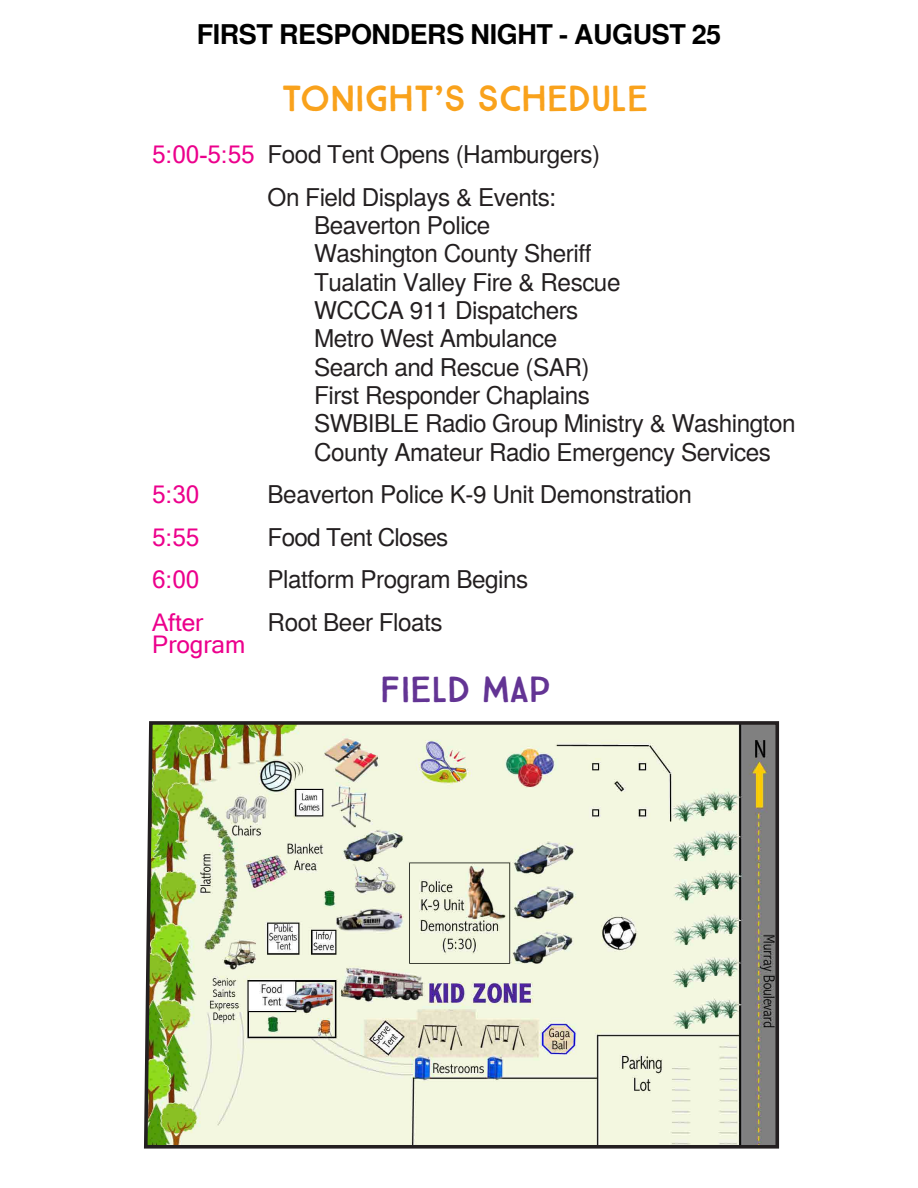
<style>
.page{position:relative;width:918px;height:1188px;background:#fff}
.page>*{position:absolute;margin:0;border:0;box-sizing:border-box;transform-origin:0 0}
.t1{font:36.45px "True North";letter-spacing:-.03em;color:#f9a21c}
.t2{font:36.45px "True North";letter-spacing:-.03em;color:#633494}
.t3{font:700 27px "Te X Gyre Heros";letter-spacing:-.015em;color:#000}
.t4{font:24.3px/28.3px "Te X Gyre Heros";letter-spacing:-.02em;color:#231f20}
.t5{font:24.3px "Microsoft Sans Serif";color:#ec008c}
.s1{font-family:"Microsoft Sans Serif";color:#ec008c}
</style>
<div class="page">
<img style="left:144px;top:721px;width:636px;height:428px">
<p class="t3" style="left:197px;top:18px;width:526px">FIRST RESPONDERS NIGHT - AUGUST 25</p>
<p class="t1" style="left:281px;top:77px;width:369px">TONIGHT’S SCHEDULE</p>
<p class="t4" style="left:152px;top:140px;width:450px"><span class="s1">5:00-5:55</span> Food Tent Opens (Hamburgers)</p>
<p class="t4" style="left:268px;top:183px;width:290px">On Field Displays &amp; Events:</p>
<p class="t4" style="left:314px;top:211px;width:279px">Beaverton Police<br>Washington County Sheriff</p>
<p class="t4" style="left:314px;top:268px;width:308px">Tualatin Valley Fire &amp; Rescue</p>
<p class="t4" style="left:314px;top:296px;width:266px">WCCCA 911 Dispatchers</p>
<p class="t4" style="left:314px;top:324px;width:245px">Metro West Ambulance</p>
<p class="t4" style="left:314px;top:353px;width:277px">Search and Rescue (SAR)</p>
<p class="t4" style="left:314px;top:381px;width:277px">First Responder Chaplains</p>
<p class="t4" style="left:314px;top:409px;width:483px">SWBIBLE Radio Group Ministry &amp; Washington</p>
<p class="t4" style="left:314px;top:438px;width:458px">County Amateur Radio Emergency Services</p>
<p class="t5" style="left:152px;top:479px;width:49px">5:30</p>
<p class="t4" style="left:268px;top:480px;width:426px">Beaverton Police K-9 Unit Demonstration</p>
<p class="t5" style="left:152px;top:522px;width:49px">5:55</p>
<p class="t4" style="left:268px;top:523px;width:182px">Food Tent Closes</p>
<p class="t5" style="left:152px;top:564px;width:49px">6:00</p>
<p class="t4" style="left:268px;top:565px;width:262px">Platform Program Begins</p>
<p class="t5" style="left:152px;top:607px;width:53px">After</p>
<p class="t4" style="left:268px;top:608px;width:177px">Root Beer Floats</p>
<p class="t5" style="left:152px;top:629px;width:95px">Program</p>
<p class="t2" style="left:380px;top:668px;width:173px">FIELD MAP</p>
</div>
